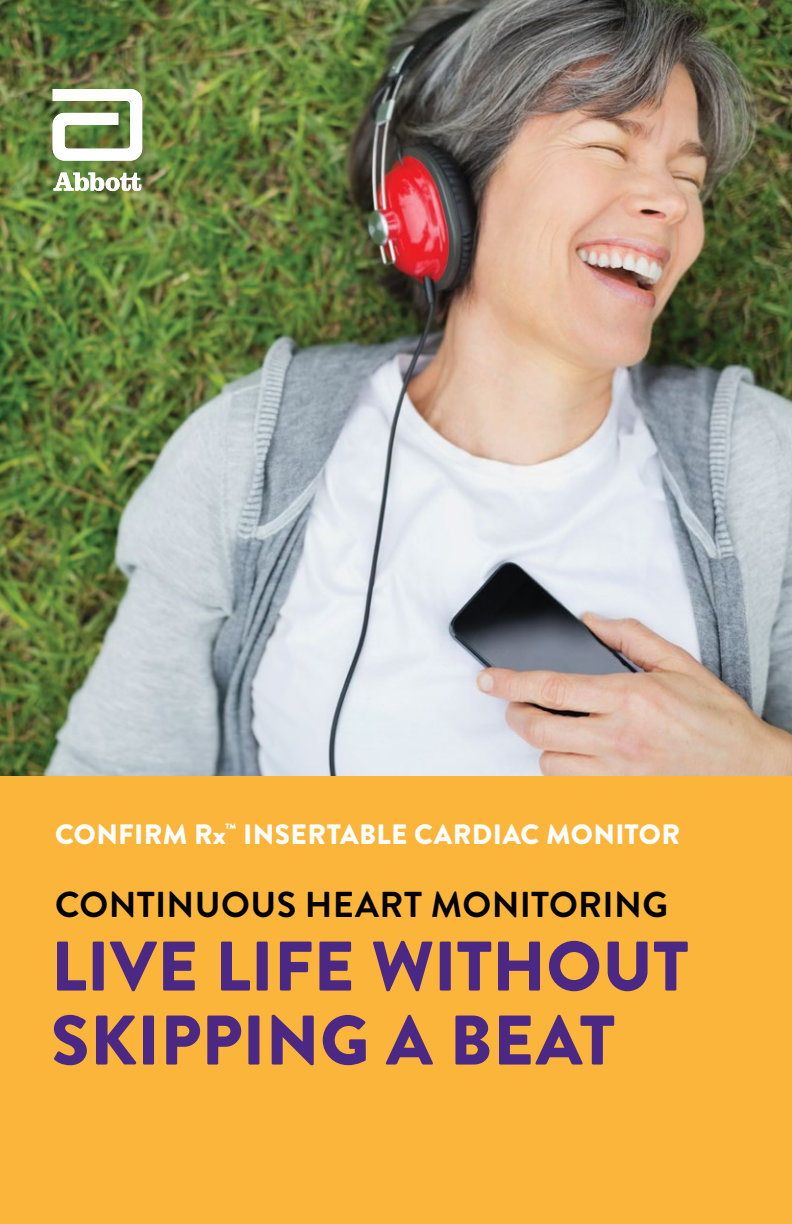
<style>
.page{position:relative;width:792px;height:1224px;background:#fff}
.page>*{position:absolute;margin:0;border:0;box-sizing:border-box;transform-origin:0 0}
.t1{font:900 70px/74px "Brandon Grotesque";color:#4b2884}
.t2{font:700 36px "Brandon Grotesque";letter-spacing:.01em;color:#000}
.t3{font:900 28px "Brandon Grotesque";letter-spacing:.01em;color:#fff}
</style>
<div class="page">
<img style="left:0;top:0;width:792px;height:777px">
<div style="left:0;top:777px;width:792px;height:447px;background:#fcb53b"></div>
<svg style="left:53px;top:89px;width:89px;height:72px"></svg>
<svg style="left:54px;top:173px;width:87px;height:18px"></svg>
<p class="t3" style="left:55px;top:815px;width:627px">CONFIRM Rx<sup>™</sup> INSERTABLE CARDIAC MONITOR</p>
<p class="t2" style="left:55px;top:879px;width:614px">CONTINUOUS HEART MONITORING</p>
<h1 class="t1" style="left:51px;top:930px;width:639px">LIVE LIFE WITHOUT<br>SKIPPING A BEAT</h1>
</div>
